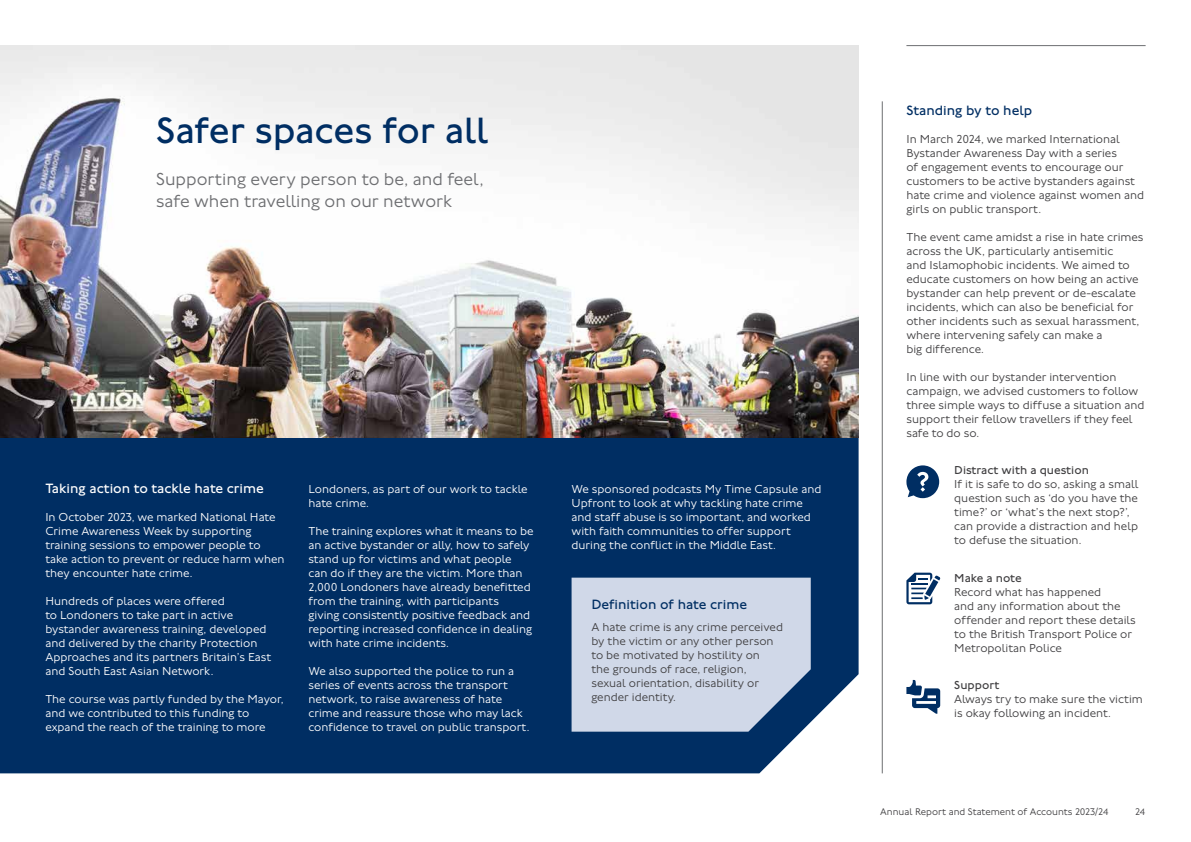
<style>
.page{position:relative;width:1191px;height:842px;background:#fff}
.page>*{position:absolute;margin:0;border:0;box-sizing:border-box;transform-origin:0 0}
.Major_Heading_38_38_BLUE_H2{font:38px "Johnston 100";letter-spacing:-.01em;color:#002e63}
.Minor_Heading_18_22_GREY_P{font:300 18px/22px "Johnston 100";color:#6d6e71}
.Body_Heading_14_16_BLUE_H3{font:14px "Johnston 100";color:#002e63}
.Body_Heading_14_16_WO_H3{font:14px "Johnston 100";color:#fff}
.Body_12_14_WO_P{font:300 12px/14px "Johnston 100";color:#fff}
.Body_12_14_P{font:300 12px/14px "Johnston 100";color:#414042}
.Body_12_14_No-Align_P{font:300 12px/14px "Johnston 100";color:#414042}
.Body_Heading_12_14_BLUE_H4{font:12px "Johnston 100";color:#414042}
.t1{font:300 10px "Johnston 100";color:#414042}
</style>
<div class="page">
<div style="left:0;top:437px;width:858px;height:336px;background:#002e63"></div>
<hr style="left:882px;top:101px;width:1px;height:672px;background:#6d6e71">
<hr style="left:906px;top:45px;width:239px;height:1px;background:#6d6e71">
<div style="left:571px;top:578px;width:239px;height:154px;background:#d0d8e8"></div>
<img style="left:0;top:45px;width:858px;height:392px">
<svg style="left:906px;top:465px;width:33px;height:33px"></svg>
<svg style="left:906px;top:573px;width:34px;height:31px"></svg>
<svg style="left:906px;top:680px;width:34px;height:34px"></svg>
<h2 class="Major_Heading_38_38_BLUE_H2" style="left:156px;top:110px;width:334px">Safer spaces for all</h2>
<p class="Minor_Heading_18_22_GREY_P" style="left:156px;top:169px;width:329px">Supporting every person to be, and feel, safe when travelling on our network</p>
<h3 class="Body_Heading_14_16_WO_H3" style="left:45px;top:481px;width:220px">Taking action to tackle hate crime</h3>
<p class="Body_12_14_WO_P" style="left:45px;top:511px;width:241px">In October 2023, we marked National Hate Crime Awareness Week by supporting training sessions to empower people to take action to prevent or reduce harm when they encounter hate crime.</p>
<p class="Body_12_14_WO_P" style="left:45px;top:595px;width:227px">Hundreds of places were offered<br>to Londoners to take part in active bystander awareness training, developed and delivered by the charity Protection Approaches and its partners Britain’s East and South East Asian Network.</p>
<p class="Body_12_14_WO_P" style="left:45px;top:693px;width:239px">The course was partly funded by the Mayor, and we contributed to this funding to expand the reach of the training to more</p>
<p class="Body_12_14_WO_P" style="left:308px;top:483px;width:221px">Londoners, as part of our work to tackle hate crime.</p>
<p class="Body_12_14_WO_P" style="left:308px;top:525px;width:227px">The training explores what it means to be an active bystander or ally, how to safely stand up for victims and what people<br>can do if they are the victim. More than 2,000 Londoners have already benefitted from the training, with participants<br>giving consistently positive feedback and reporting increased confidence in dealing with hate crime incidents.</p>
<p class="Body_12_14_WO_P" style="left:308px;top:665px;width:222px">We also supported the police to run a series of events across the transport network, to raise awareness of hate crime and reassure those who may lack confidence to travel on public transport.</p>
<p class="Body_12_14_WO_P" style="left:571px;top:483px;width:251px">We sponsored podcasts My Time Capsule and Upfront to look at why tackling hate crime and staff abuse is so important, and worked with faith communities to offer support during the conflict in the Middle East.</p>
<h3 class="Body_Heading_14_16_BLUE_H3" style="left:591px;top:596px;width:157px">Definition of hate crime</h3>
<p class="Body_12_14_No-Align_P" style="left:591px;top:621px;width:193px">A hate crime is any crime perceived by the victim or any other person to be motivated by hostility on<br>the grounds of race, religion, sexual orientation, disability or gender identity.</p>
<h3 class="Body_Heading_14_16_BLUE_H3" style="left:906px;top:103px;width:127px">Standing by to help</h3>
<p class="Body_12_14_P" style="left:906px;top:133px;width:239px">In March 2024, we marked International Bystander Awareness Day with a series<br>of engagement events to encourage our customers to be active bystanders against hate crime and violence against women and girls on public transport.</p>
<p class="Body_12_14_P" style="left:906px;top:231px;width:239px">The event came amidst a rise in hate crimes across the UK, particularly antisemitic<br>and Islamophobic incidents. We aimed to educate customers on how being an active bystander can help prevent or de-escalate incidents, which can also be beneficial for other incidents such as sexual harassment, where intervening safely can make a<br>big difference.</p>
<p class="Body_12_14_P" style="left:906px;top:371px;width:240px">In line with our bystander intervention campaign, we advised customers to follow three simple ways to diffuse a situation and support their fellow travellers if they feel safe to do so.</p>
<h4 class="Body_Heading_12_14_BLUE_H4" style="left:954px;top:464px;width:136px">Distract with a question</h4>
<p class="Body_12_14_No-Align_P" style="left:954px;top:477px;width:186px">If it is safe to do so, asking a small question such as ‘do you have the time?’ or ‘what’s the next stop?’, can provide a distraction and help to defuse the situation.</p>
<h4 class="Body_Heading_12_14_BLUE_H4" style="left:954px;top:571px;width:69px">Make a note</h4>
<p class="Body_12_14_No-Align_P" style="left:954px;top:585px;width:183px">Record what has happened<br>and any information about the offender and report these details to the British Transport Police or<br>Metropolitan Police</p>
<h4 class="Body_Heading_12_14_BLUE_H4" style="left:954px;top:678px;width:47px">Support</h4>
<p class="Body_12_14_No-Align_P" style="left:954px;top:692px;width:190px">Always try to make sure the victim is okay following an incident.</p>
<p class="t1" style="left:880px;top:807px;width:230px">Annual Report and Statement of Accounts 2023/24</p>
<p class="t1" style="left:1135px;top:807px;width:12px">24</p>
</div>
